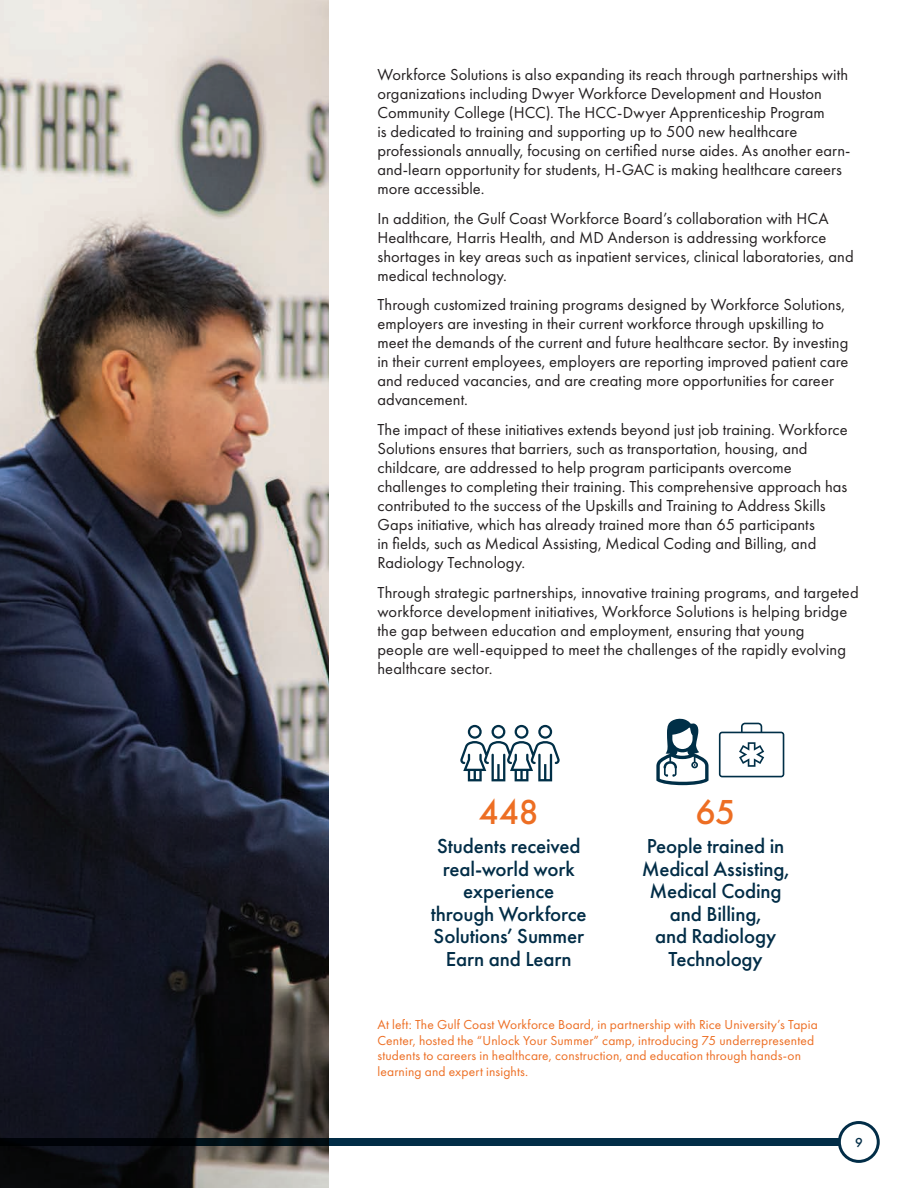
<style>
.page{position:relative;width:918px;height:1188px;background:#fff}
.page>*{position:absolute;margin:0;border:0;box-sizing:border-box;transform-origin:0 0}
.Normal_icons{font:500 36px "Futura PT";color:#ed6e23}
.Normal_icons-2{font:500 21px/22.5px "Futura PT";letter-spacing:-.01em;color:#022d47;text-align:center}
.t1{font:16.5px/18.9px "Futura PT";letter-spacing:.005em;color:#231f20}
.Photo_captions{font:13.5px/15.5px "Futura PT";letter-spacing:.01em;color:#ed6e23}
.t2{font:500 13.5px "Futura PT";color:#022d47}
</style>
<div class="page">
<div style="left:0;top:1139px;width:849px;height:7px;background:#022d47"></div>
<div style="left:839px;top:1123px;width:39px;height:38px;background:#fff;border-radius:50%"></div>
<div style="left:838px;top:1121px;width:42px;height:42px;border:3px solid #022d47;border-radius:50%"></div>
<img style="left:0;top:0;width:328px;height:1188px">
<svg style="left:656px;top:718px;width:53px;height:67px"></svg>
<svg style="left:719px;top:723px;width:65px;height:54px"></svg>
<svg style="left:460px;top:725px;width:100px;height:56px"></svg>
<p class="t1" style="left:377px;top:65px;width:475px">Workforce Solutions is also expanding its reach through partnerships with organizations including Dwyer Workforce Development and Houston Community College (HCC). The HCC-Dwyer Apprenticeship Program<br>is dedicated to training and supporting up to 500 new healthcare professionals annually, focusing on certified nurse aides. As another earn&shy;and-learn opportunity for students, H-GAC is making healthcare careers more accessible.</p>
<p class="t1" style="left:377px;top:209px;width:478px">In addition, the Gulf Coast Workforce Board’s collaboration with HCA Healthcare, Harris Health, and MD Anderson is addressing workforce shortages in key areas such as inpatient services, clinical laboratories, and medical technology.</p>
<p class="t1" style="left:377px;top:295px;width:473px">Through customized training programs designed by Workforce Solutions, employers are investing in their current workforce through upskilling to meet the demands of the current and future healthcare sector. By investing in their current employees, employers are reporting improved patient care and reduced vacancies, and are creating more opportunities for career advancement.</p>
<p class="t1" style="left:377px;top:420px;width:472px">The impact of these initiatives extends beyond just job training. Workforce Solutions ensures that barriers, such as transportation, housing, and childcare, are addressed to help program participants overcome challenges to completing their training. This comprehensive approach has contributed to the success of the Upskills and Training to Address Skills Gaps initiative, which has already trained more than 65 participants<br>in fields, such as Medical Assisting, Medical Coding and Billing, and Radiology Technology.</p>
<p class="t1" style="left:377px;top:583px;width:483px">Through strategic partnerships, innovative training programs, and targeted workforce development initiatives, Workforce Solutions is helping bridge the gap between education and employment, ensuring that young<br>people are well-equipped to meet the challenges of the rapidly evolving healthcare sector.</p>
<p class="Normal_icons" style="left:479px;top:790px;width:62px">448</p>
<p class="Normal_icons-2" style="left:431px;top:835px;width:157px">Students received real-world work experience through Workforce<br>Solutions’ Summer<br>Earn and Learn</p>
<p class="Normal_icons" style="left:696px;top:790px;width:42px">65</p>
<p class="Normal_icons-2" style="left:642px;top:835px;width:149px">People trained in<br>Medical Assisting,<br>Medical Coding and Billing,<br>and Radiology<br>Technology</p>
<p class="Photo_captions" style="left:377px;top:1017px;width:442px">At left: The Gulf Coast Workforce Board, in partnership with Rice University’s Tapia Center, hosted the “Unlock Your Summer” camp, introducing 75 underrepresented students to careers in healthcare, construction, and education through hands-on learning and expert insights.</p>
<p class="t2" style="left:855px;top:1134px;width:9px">9</p>
</div>
